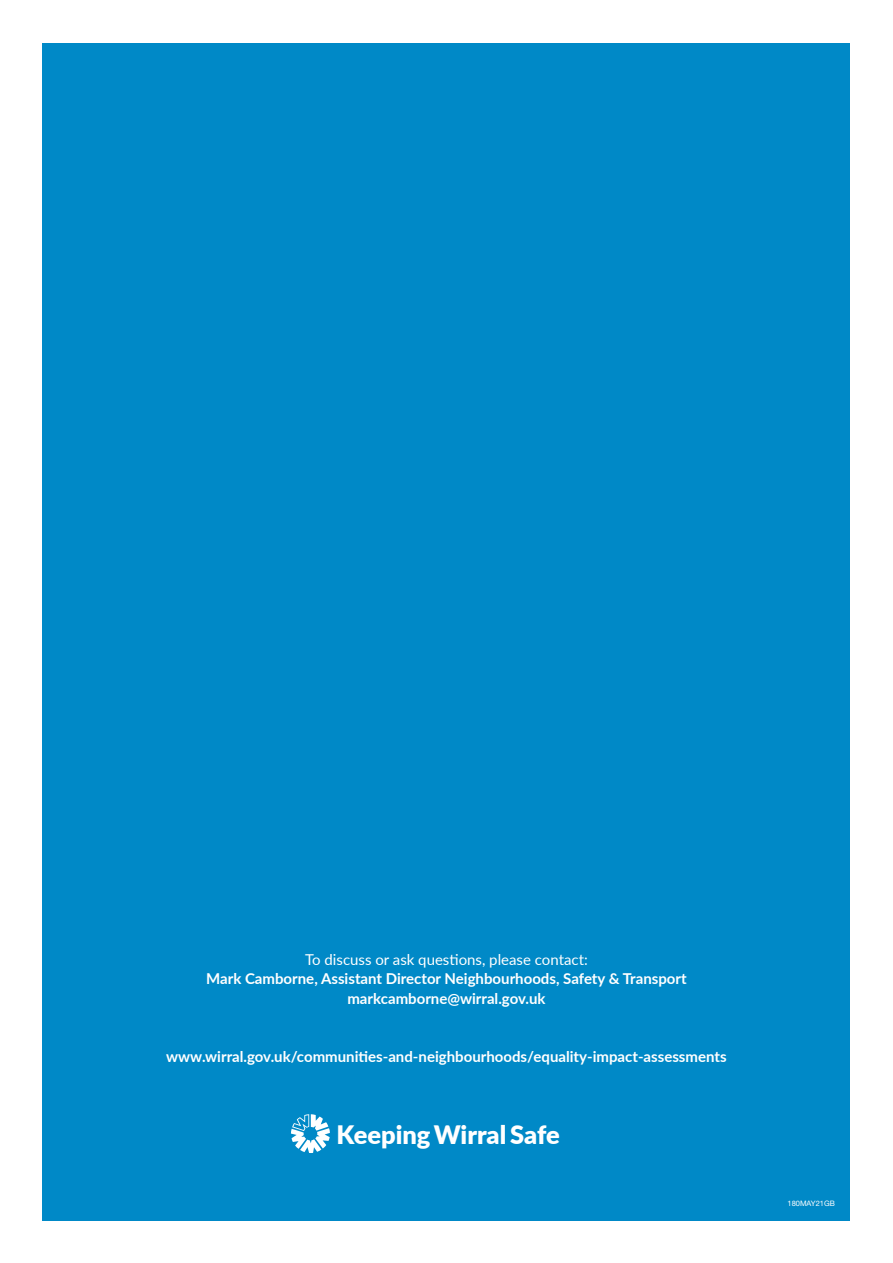
<style>
.page{position:relative;width:893px;height:1263px;background:#fff}
.page>*{position:absolute;margin:0;border:0;box-sizing:border-box;transform-origin:0 0}
.t1{font:900 25.5px "Lato";color:#fff}
.t2{font:700 15px "Lato";color:#fff}
.t3{font:15px "Lato";color:#fff}
.t4{font:7.5px "Helvetica Neue LT Std";color:#fff}
</style>
<div class="page">
<div style="left:43px;top:43px;width:807px;height:1177px;background:#0089c7"></div>
<svg style="left:291px;top:1114px;width:39px;height:39px"></svg>
<p class="t3" style="left:305px;top:948px;width:284px">To discuss or ask questions, please contact:</p>
<p class="t2" style="left:206px;top:968px;width:482px">Mark Camborne, Assistant Director Neighbourhoods, Safety &amp; Transport</p>
<p class="t2" style="left:347px;top:987px;width:200px">markcamborne@wirral.gov.uk</p>
<p class="t2" style="left:166px;top:1046px;width:562px">www.wirral.gov.uk/communities-and-neighbourhoods/equality-impact-assessments</p>
<p class="t1" style="left:337px;top:1115px;width:225px">Keeping Wirral Safe</p>
<p class="t4" style="left:787px;top:1199px;width:49px">180MAY21GB</p>
</div>
